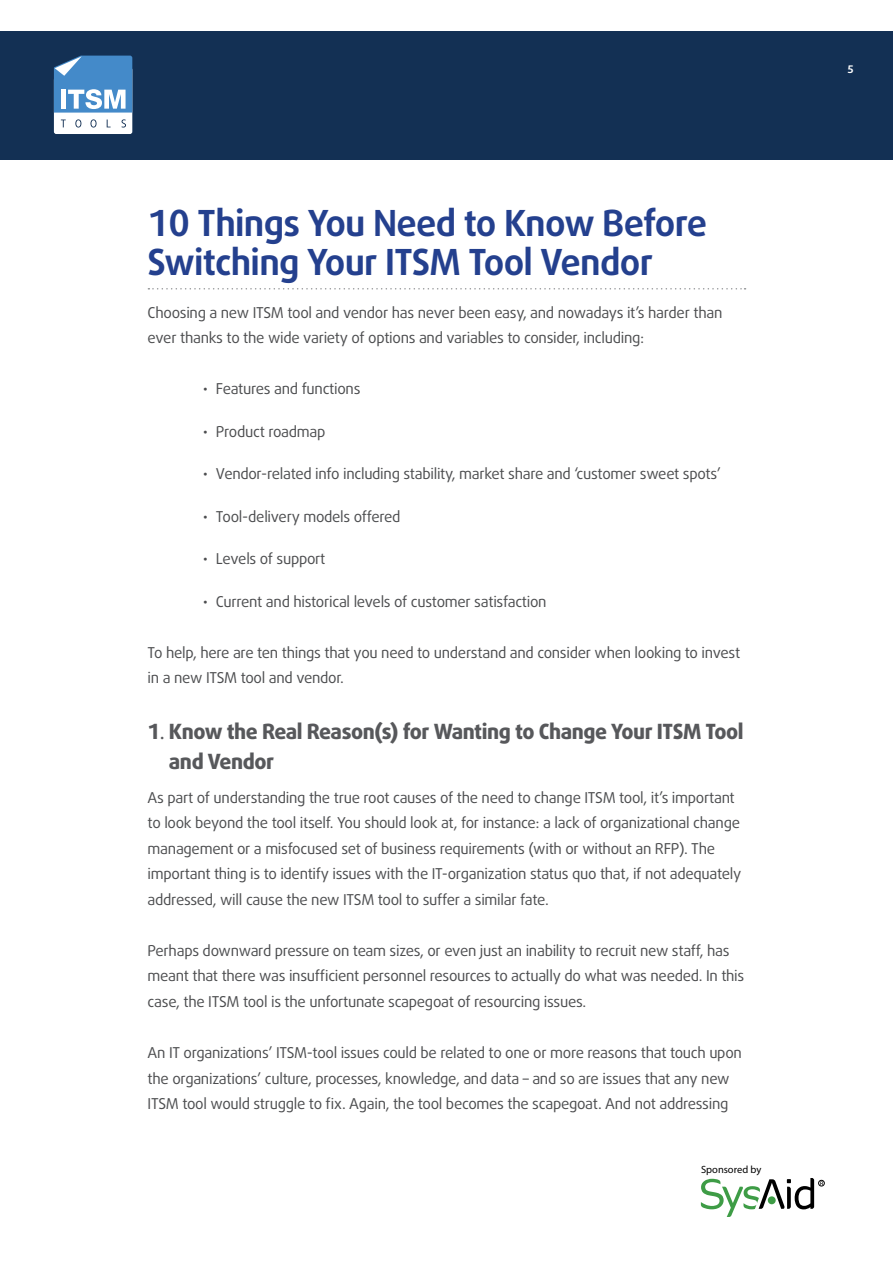
<style>
.page{position:relative;width:893px;height:1263px;background:#fff}
.page>*{position:absolute;margin:0;border:0;box-sizing:border-box;transform-origin:0 0}
.t1{font:700 36px/39px "Daxline Pro";letter-spacing:-.02em;color:#24408e}
.t2{font:800 21px/30px "Daxline Pro";letter-spacing:-.02em;color:#57585b}
.t3{font:15px/25.5px "Daxline Pro";letter-spacing:-.02em;color:#4c4d4f}
.t4{font:10.5px "Myriad Hebrew";color:#000}
.t5{font:700 10.5px "Daxline Pro";color:#fff}
.s1{font-family:"Adobe Hebrew";font-weight:400}
</style>
<div class="page">
<div style="left:0;top:31px;width:893px;height:129px;background:#133054"></div>
<svg style="left:54px;top:56px;width:78px;height:78px"></svg>
<svg style="left:701px;top:1178px;width:123px;height:39px"></svg>
<svg style="left:148px;top:288px;width:598px;height:2px"></svg>
<h1 class="t1" style="left:148px;top:204px;width:561px">10 Things You Need to Know Before<br>Switching Your ITSM Tool Vendor</h1>
<p class="t3" style="left:148px;top:300px;width:576px">Choosing a new ITSM tool and vendor has never been easy, and nowadays it’s harder than ever thanks to the wide variety of options and variables to consider, including:</p>
<p class="t3" style="left:203px;top:376px;width:159px">• Features and functions</p>
<p class="t3" style="left:203px;top:419px;width:124px">• Product roadmap</p>
<p class="t3" style="left:203px;top:461px;width:519px">• Vendor-related info including stability, market share and ‘customer sweet spots’</p>
<p class="t3" style="left:203px;top:504px;width:199px">• Tool-delivery models offered</p>
<p class="t3" style="left:203px;top:546px;width:124px">• Levels of support</p>
<p class="t3" style="left:203px;top:589px;width:345px">• Current and historical levels of customer satisfaction</p>
<p class="t3" style="left:148px;top:640px;width:594px">To help, here are ten things that you need to understand and consider when looking to invest in a new ITSM tool and vendor.</p>
<h2 class="t2" style="left:169px;top:717px;width:576px;text-indent:-21px">1<span class="s1">.</span> Know the Real Reason(s) for Wanting to Change Your ITSM Tool and Vendor</h2>
<p class="t3" style="left:148px;top:785px;width:595px">As part of understanding the true root causes of the need to change ITSM tool, it’s important to look beyond the tool itself. You should look at, for instance: a lack of organizational change management or a misfocused set of business requirements (with or without an RFP). The important thing is to identify issues with the IT-organization status quo that, if not adequately addressed, will cause the new ITSM tool to suffer a similar fate.</p>
<p class="t3" style="left:148px;top:938px;width:598px">Perhaps downward pressure on team sizes, or even just an inability to recruit new staff, has meant that there was insufficient personnel resources to actually do what was needed. In this case, the ITSM tool is the unfortunate scapegoat of resourcing issues.</p>
<p class="t3" style="left:148px;top:1040px;width:596px">An IT organizations’ ITSM-tool issues could be related to one or more reasons that touch upon the organizations’ culture, processes, knowledge, and data – and so are issues that any new<br>ITSM tool would struggle to fix. Again, the tool becomes the scapegoat. And not addressing</p>
<p class="t4" style="left:701px;top:1164px;width:62px">Sponsored by</p>
<p class="t5" style="left:847px;top:62px;width:8px">5</p>
</div>
